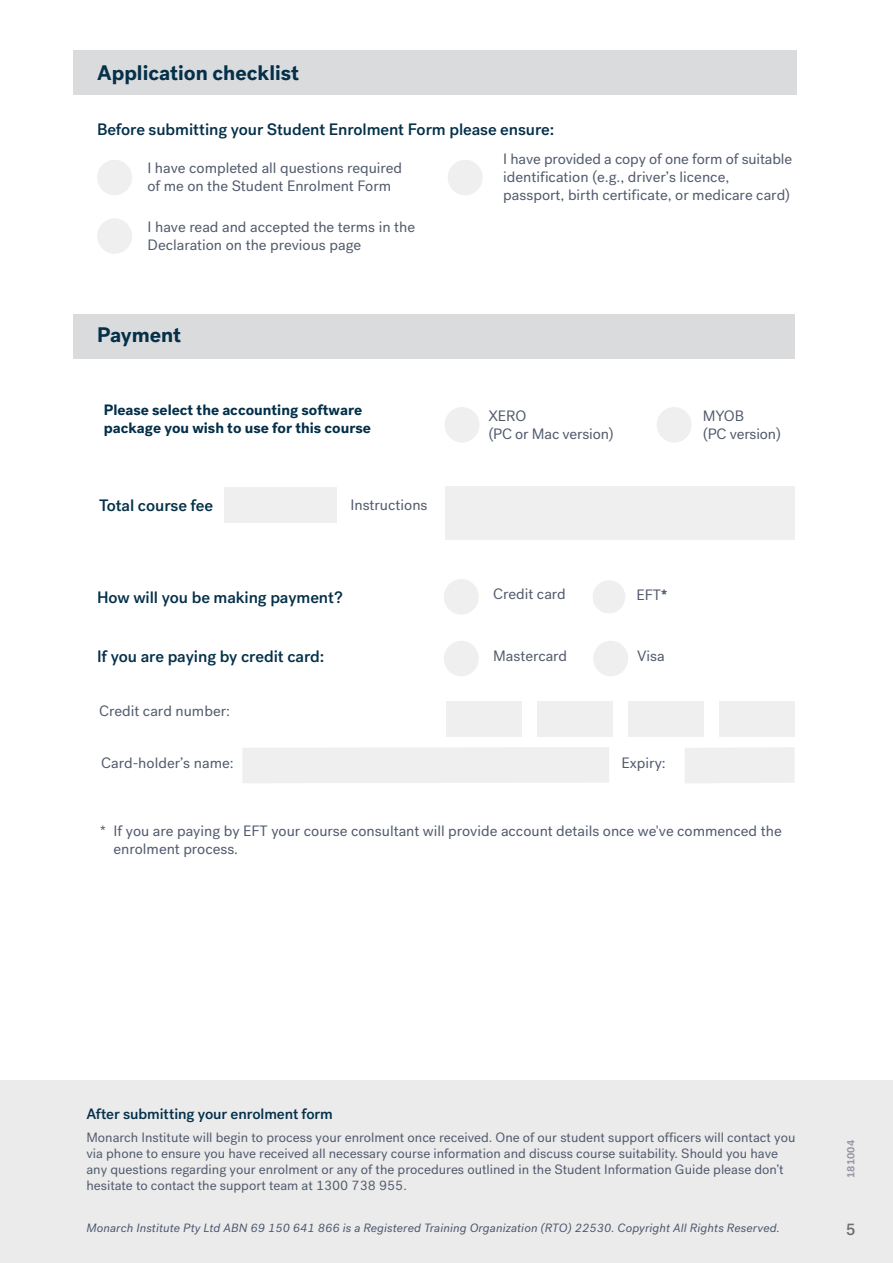
<style>
.page{position:relative;width:893px;height:1263px;background:#fff}
.page>*{position:absolute;margin:0;border:0;box-sizing:border-box;transform-origin:0 0}
.t1{font:700 21px "Post Grotesk";color:#043049}
.t2{font:500 16.5px "Post Grotesk";letter-spacing:-.005em;color:#043049}
.t3{font:500 16.5px "Post Grotesk";color:#6d6e71}
.t4{font:15px/18px "Post Grotesk";color:#525b6c}
.t5{font:700 15px/18px "Post Grotesk";color:#032f48}
.t6{font:500 15px "Post Grotesk";letter-spacing:-.005em;color:#043049}
.t7{font:13.5px/16.2px "Post Grotesk";color:#525b6c}
.t8{font:italic 12px "Post Grotesk";letter-spacing:.01em;color:#4b586e}
.t9{font:700 10.5px "Post Grotesk";color:#989aa5}
.s1{font-weight:700}
</style>
<div class="page">
<div style="left:73px;top:314px;width:721px;height:45px;background:#dadbdc"></div>
<div style="left:73px;top:50px;width:724px;height:44px;background:#dadbdc"></div>
<div style="left:0;top:1080px;width:893px;height:183px;background:#ebebec"></div>
<div style="left:224px;top:487px;width:112px;height:36px;background:#efeff0"></div>
<div style="left:445px;top:486px;width:349px;height:54px;background:#efeff0"></div>
<div style="left:537px;top:701px;width:76px;height:36px;background:#efeff0"></div>
<div style="left:628px;top:701px;width:75px;height:36px;background:#efeff0"></div>
<div style="left:719px;top:701px;width:75px;height:36px;background:#efeff0"></div>
<div style="left:446px;top:701px;width:76px;height:36px;background:#efeff0"></div>
<div style="left:445px;top:407px;width:34px;height:35px;background:#efeff0;border-radius:50%"></div>
<div style="left:657px;top:407px;width:35px;height:35px;background:#efeff0;border-radius:50%"></div>
<div style="left:243px;top:747px;width:366px;height:36px;background:#efeff0"></div>
<div style="left:685px;top:747px;width:109px;height:36px;background:#efeff0"></div>
<div style="left:97px;top:160px;width:35px;height:35px;background:#efeff0;border-radius:50%"></div>
<div style="left:97px;top:218px;width:35px;height:36px;background:#efeff0;border-radius:50%"></div>
<div style="left:448px;top:160px;width:35px;height:35px;background:#efeff0;border-radius:50%"></div>
<div style="left:593px;top:641px;width:35px;height:35px;background:#efeff0;border-radius:50%"></div>
<div style="left:444px;top:579px;width:35px;height:36px;background:#efeff0;border-radius:50%"></div>
<div style="left:593px;top:580px;width:32px;height:33px;background:#efeff0;border-radius:50%"></div>
<div style="left:444px;top:641px;width:35px;height:35px;background:#efeff0;border-radius:50%"></div>
<h1 class="t1" style="left:97px;top:59px;width:204px">Application checklist</h1>
<p class="t2" style="left:97px;top:119px;width:459px">Before submitting your Student Enrolment Form please ensure:</p>
<p class="t4" style="left:147px;top:159px;width:256px">I have completed all questions required of me on the Student Enrolment Form</p>
<p class="t4" style="left:148px;top:218px;width:269px">I have read and accepted the terms in the<br>Declaration on the previous page</p>
<h1 class="t1" style="left:97px;top:322px;width:86px">Payment</h1>
<p class="t4" style="left:503px;top:150px;width:290px">I have provided a copy of one form of suitable identification (e.g., driver’s licence, passport, birth certificate, or medicare card)</p>
<p class="t5" style="left:104px;top:401px;width:269px">Please select the accounting software package you wish to use for this course</p>
<p class="t4" style="left:488px;top:407px;width:127px">XERO<br>(PC or Mac version)</p>
<p class="t4" style="left:703px;top:407px;width:80px">MYOB<br>(PC version)</p>
<p class="t2" style="left:99px;top:496px;width:116px">Total course fee</p>
<p class="t4" style="left:350px;top:496px;width:79px">Instructions</p>
<p class="t2" style="left:97px;top:587px;width:247px">How will you be making payment?</p>
<p class="t4" style="left:493px;top:585px;width:74px">Credit card</p>
<p class="t4" style="left:636px;top:585px;width:32px">EFT<span class="s1">*</span></p>
<p class="t2" style="left:97px;top:647px;width:229px">If you are paying by credit card:</p>
<p class="t4" style="left:99px;top:702px;width:132px">Credit card number:</p>
<p class="t4" style="left:493px;top:647px;width:75px">Mastercard</p>
<p class="t4" style="left:637px;top:646px;width:29px">Visa</p>
<p class="t4" style="left:101px;top:754px;width:134px">Card-holder’s name:</p>
<p class="t4" style="left:621px;top:754px;width:46px">Expiry:</p>
<p class="t4" style="left:114px;top:822px;width:670px;text-indent:-14px">* If you are paying by EFT your course consultant will provide account details once we've commenced the enrolment process.</p>
<p class="t6" style="left:86px;top:1105px;width:248px">After submitting your enrolment form</p>
<p class="t7" style="left:86px;top:1129px;width:710px">Monarch Institute will begin to process your enrolment once received. One of our student support officers will contact you via phone to ensure you have received all necessary course information and discuss course suitability. Should you have any questions regarding your enrolment or any of the procedures outlined in the Student Information Guide please don’t hesitate to contact the support team at 1300 738 955.</p>
<p class="t8" style="left:86px;top:1221px;width:695px">Monarch Institute Pty Ltd ABN 69 150 641 866 is a Registered Training Organization (RTO) 22530. Copyright All Rights Reserved.</p>
<p class="t3" style="left:846px;top:1219px;width:11px">5</p>
<p class="t9" style="left:844px;top:1178px;width:39px;rotate:-90deg">181004</p>
</div>
